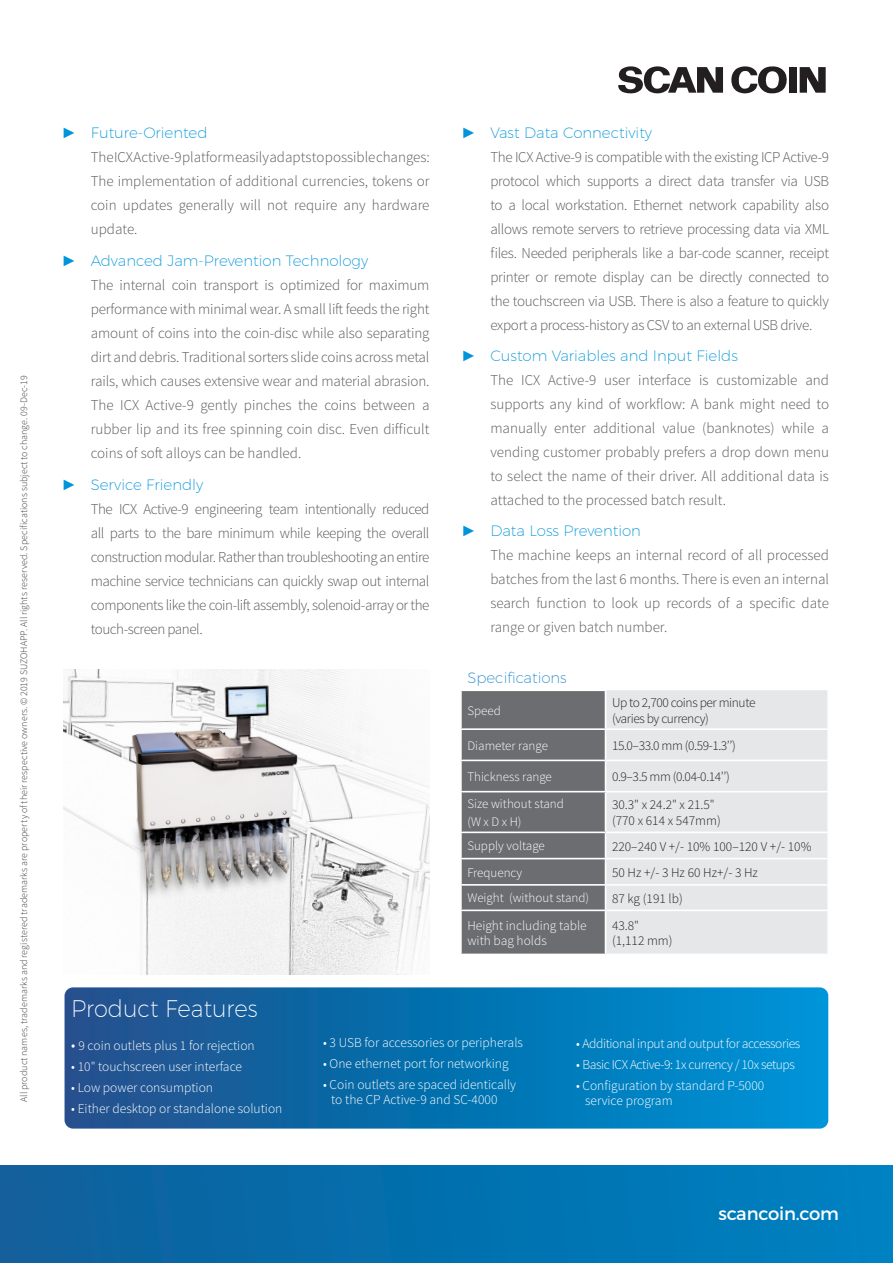
<style>
.page{position:relative;width:893px;height:1263px;background:#fff}
.page>*{position:absolute;margin:0;border:0;box-sizing:border-box;transform-origin:0 0}
.Fördelar{font:200 24px "Montserrat";color:#fff;scale:.94 1}
.t1{font:18px "Montserrat";letter-spacing:-.01em;color:#fff}
.Fördelar-2{font:300 15px/24px "Source Sans Pro";color:#57585a;text-align:justify}
.t2{font:200 15px "Montserrat";color:#0095d9}
.Fördelar-3{font:200 15px "Montserrat";color:#238acb}
.Ingress_baksida{font:300 13.5px "Source Sans Pro";color:#fff}
.Ingress_baksida-2{font:300 13.5px "Source Sans Pro";letter-spacing:-.03em;color:#fff}
.Testo_Tabella{font:300 13.35px "Source Sans Pro";letter-spacing:-.01em;color:#231f20}
.Testo_Tabella-2{font:300 13.35px "Source Sans Pro";letter-spacing:-.03em;color:#231f20}
.Testo_Tabella-3{font:300 13.35px/14.2px "Source Sans Pro";color:#fff}
.Testo_Tabella-4{font:300 13.05px "Source Sans Pro";color:#fff}
.t3{font:300 9.9px "Source Sans Pro";letter-spacing:.01em;color:#3e3e3f}
.s1{font-family:"Arial Narrow";font-weight:400}
.s2{font-size:15px}
</style>
<div class="page">
<div style="left:789px;top:67px;width:7px;height:26px;background:#231f20"></div>
<svg style="left:800px;top:67px;width:26px;height:26px"></svg>
<svg style="left:618px;top:66px;width:105px;height:28px"></svg>
<svg style="left:731px;top:66px;width:56px;height:28px"></svg>
<div style="left:0;top:1165px;width:893px;height:98px;background:linear-gradient(to right,#0e5f9b,#0081c2)"></div>
<img style="left:64px;top:670px;width:365px;height:305px">
<svg style="left:65px;top:987px;width:763px;height:141px;background:#0a71b0"></svg>
<div style="left:606px;top:690px;width:221px;height:264px;background:#e6e7e9"></div>
<hr style="left:605px;top:728px;width:224px;height:2px;background:#fff">
<hr style="left:605px;top:760px;width:224px;height:1px;background:#fff">
<hr style="left:605px;top:791px;width:224px;height:1px;background:#fff">
<hr style="left:605px;top:831px;width:224px;height:2px;background:#fff">
<hr style="left:605px;top:858px;width:224px;height:1px;background:#fff">
<hr style="left:605px;top:884px;width:224px;height:2px;background:#fff">
<hr style="left:605px;top:909px;width:224px;height:2px;background:#fff">
<div style="left:461px;top:691px;width:145px;height:263px;background:#6c6d70"></div>
<hr style="left:605px;top:792px;width:1px;height:39px;background:#fff">
<hr style="left:605px;top:911px;width:1px;height:43px;background:#fff">
<hr style="left:460px;top:858px;width:145px;height:1px;background:#fff">
<hr style="left:460px;top:884px;width:145px;height:2px;background:#fff">
<hr style="left:460px;top:728px;width:145px;height:2px;background:#fff">
<hr style="left:460px;top:760px;width:145px;height:1px;background:#fff">
<hr style="left:460px;top:791px;width:145px;height:1px;background:#fff">
<hr style="left:460px;top:831px;width:145px;height:2px;background:#fff">
<hr style="left:460px;top:909px;width:145px;height:2px;background:#fff">
<p class="t3" style="left:18px;top:1102px;width:728px;rotate:-90deg">All product names, trademarks and registered trademarks are property of their respective owners. © 2019 SUZOHAPP. All rights reserved. Specifications subject to change. 09-Dec-19</p>
<p class="t2" style="left:64px;top:123px;width:145px"><span class="s1">►</span> Future-Oriented</p>
<p class="Fördelar-2" style="left:91px;top:145px;width:340px">The ICX Active-9 platform easily adapts to possible changes:<br>The implementation of additional currencies, tokens or coin updates generally will not require any hardware update.</p>
<p class="t2" style="left:64px;top:252px;width:306px"><span class="s1">►</span> Advanced Jam-Prevention Technology</p>
<p class="Fördelar-2" style="left:91px;top:273px;width:340px">The internal coin transport is optimized for maximum performance with minimal wear. A small lift feeds the right amount of coins into the coin-disc while also separating dirt and debris. Traditional sorters slide coins across metal rails, which causes extensive wear and material abrasion.<br>The ICX Active-9 gently pinches the coins between a rubber lip and its free spinning coin disc. Even difficult coins of soft alloys can be handled.</p>
<p class="t2" style="left:64px;top:475px;width:141px"><span class="s1">►</span> Service Friendly</p>
<p class="Fördelar-2" style="left:91px;top:497px;width:340px">The ICX Active-9 engineering team intentionally reduced all parts to the bare minimum while keeping the overall construction modular. Rather than troubleshooting an entire machine service technicians can quickly swap out internal components like the coin-lift assembly, solenoid-array or the touch-screen panel.</p>
<p class="t2" style="left:463px;top:123px;width:190px"><span class="s1">►</span> Vast Data Connectivity</p>
<p class="Fördelar-2" style="left:490px;top:145px;width:340px">The ICX Active-9 is compatible with the existing ICP Active-9 protocol which supports a direct data transfer via USB to a local workstation. Ethernet network capability also allows remote servers to retrieve processing data via XML files. Needed peripherals like a bar-code scanner, receipt printer or remote display can be directly connected to the touchscreen via USB. There is also a feature to quickly export a process-history as CSV to an external USB drive.</p>
<p class="t2" style="left:463px;top:346px;width:276px"><span class="s1">►</span> Custom Variables and Input Fields</p>
<p class="Fördelar-2" style="left:490px;top:368px;width:340px">The ICX Active-9 user interface is customizable and supports any kind of workflow: A bank might need to manually enter additional value (banknotes) while a vending customer probably prefers a drop down menu to select the name of their driver. All additional data is attached to the processed batch result.</p>
<p class="t2" style="left:463px;top:521px;width:179px"><span class="s1">►</span> Data Loss Prevention</p>
<p class="Fördelar-2" style="left:490px;top:543px;width:340px">The machine keeps an internal record of all processed batches from the last 6 months. There is even an internal search function to look up records of a specific date range or given batch number.</p>
<p class="Fördelar-3" style="left:467px;top:668px;width:101px">Specifications</p>
<p class="Testo_Tabella-4" style="left:467px;top:702px;width:35px">Speed</p>
<p class="Testo_Tabella-2" style="left:612px;top:694px;width:145px">Up to 2,700 coins per minute</p>
<p class="Testo_Tabella-2" style="left:612px;top:710px;width:98px">(varies by currency)</p>
<p class="Testo_Tabella-4" style="left:467px;top:737px;width:82px">Diameter range</p>
<p class="Testo_Tabella" style="left:612px;top:737px;width:125px">15.0–33.0 mm (0.59-1.3’’)</p>
<p class="Testo_Tabella-4" style="left:467px;top:769px;width:86px">Thickness range</p>
<p class="Testo_Tabella" style="left:612px;top:768px;width:119px">0.9–3.5 mm (0.04-0.14’’)</p>
<p class="Testo_Tabella-4" style="left:467px;top:796px;width:98px">Size without stand</p>
<p class="Testo_Tabella-4" style="left:467px;top:813px;width:56px">(W x D x H)</p>
<p class="Testo_Tabella" style="left:612px;top:797px;width:104px">30.3" x 24.2" x 21.5"</p>
<p class="Testo_Tabella" style="left:612px;top:812px;width:110px">(770 x 614 x 547mm)</p>
<p class="Testo_Tabella-4" style="left:467px;top:838px;width:79px">Supply voltage</p>
<p class="Testo_Tabella" style="left:612px;top:838px;width:201px">220–240 V +/- 10% 100–120 V +/- 10%</p>
<p class="Testo_Tabella-4" style="left:467px;top:864px;width:56px">Frequency</p>
<p class="Testo_Tabella" style="left:612px;top:864px;width:147px">50 Hz +/- 3 Hz 60 Hz+/- 3 Hz</p>
<p class="Testo_Tabella-4" style="left:467px;top:890px;width:123px">Weight (without stand)</p>
<p class="Testo_Tabella" style="left:612px;top:890px;width:72px">87 kg (191 lb)</p>
<p class="Testo_Tabella-3" style="left:467px;top:919px;width:121px">Height including table with bag holds</p>
<p class="Testo_Tabella" style="left:612px;top:917px;width:29px">43.8"</p>
<p class="Testo_Tabella" style="left:612px;top:933px;width:62px">(1,112 mm)</p>
<p class="Fördelar" style="left:71px;top:994px;width:200px">Product Features</p>
<p class="Ingress_baksida" style="left:71px;top:1037px;width:185px"><span class="s2">•</span> 9 coin outlets plus 1 for rejection</p>
<p class="Ingress_baksida" style="left:71px;top:1058px;width:172px">• 10" touchscreen user interface</p>
<p class="Ingress_baksida" style="left:71px;top:1079px;width:143px">• Low power consumption</p>
<p class="Ingress_baksida" style="left:71px;top:1100px;width:213px">• Either desktop or standalone solution</p>
<p class="Ingress_baksida" style="left:323px;top:1034px;width:201px">• 3 USB for accessories or peripherals</p>
<p class="Ingress_baksida" style="left:323px;top:1055px;width:187px">• One ethernet port for networking</p>
<p class="Ingress_baksida" style="left:323px;top:1076px;width:194px">• Coin outlets are spaced identically</p>
<p class="Ingress_baksida" style="left:331px;top:1091px;width:168px">to the CP Active-9 and SC-4000</p>
<p class="Ingress_baksida-2" style="left:576px;top:1035px;width:226px">• Additional input and output for accessories</p>
<p class="Ingress_baksida-2" style="left:576px;top:1056px;width:220px">• Basic ICX Active-9: 1x currency / 10x setups</p>
<p class="Ingress_baksida" style="left:576px;top:1077px;width:190px">• Configuration by standard P-5000</p>
<p class="Ingress_baksida" style="left:585px;top:1092px;width:89px">service program</p>
<p class="t1" style="left:718px;top:1202px;width:122px">scancoin.com</p>
</div>
